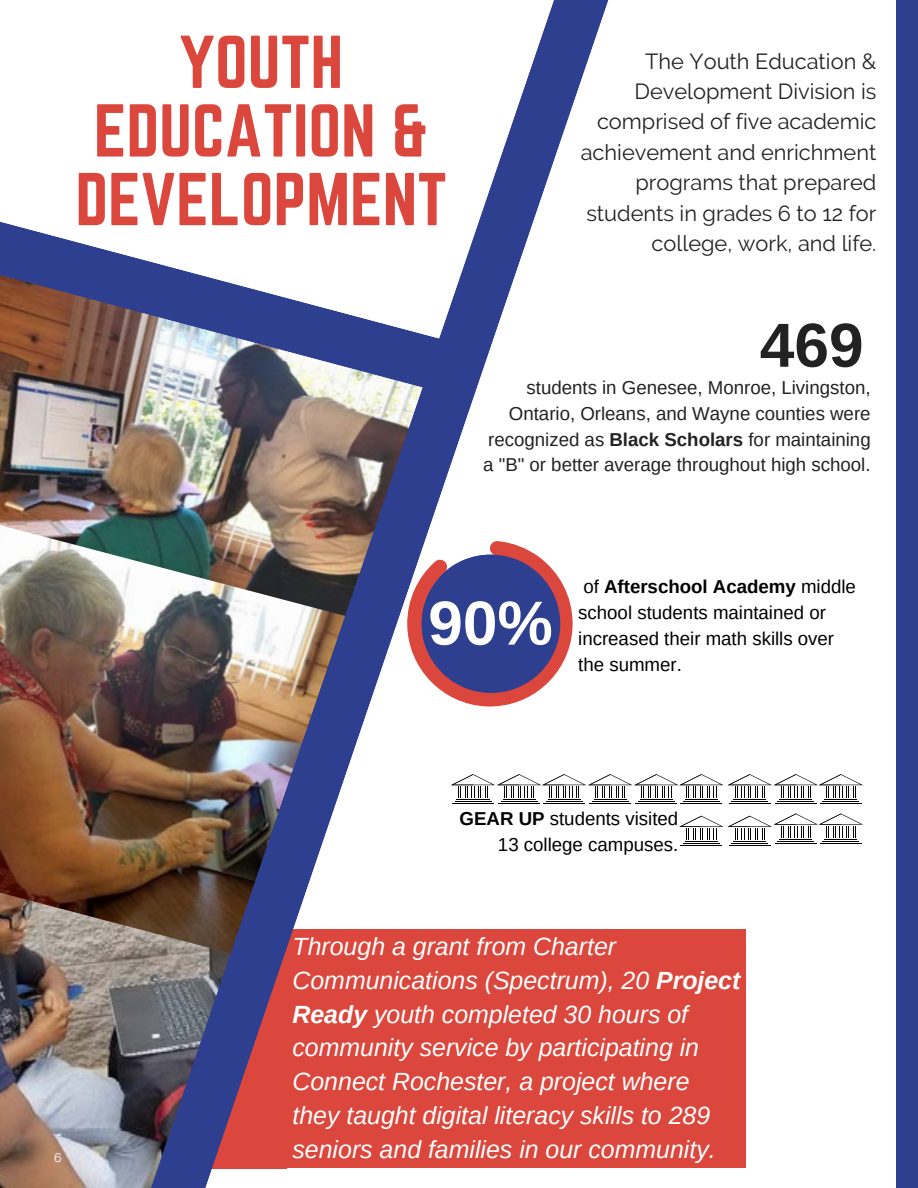
<style>
.page{position:relative;width:918px;height:1188px;background:#fff}
.page>*{position:absolute;margin:0;border:0;box-sizing:border-box;transform-origin:0 0}
.t1{font:65.4px/68.7px "Norwester";color:#db473c;text-align:center}
.t2{font:700 62.25px "Arimo";color:#222}
.t3{font:700 62.25px "Arimo";color:#fff}
.t4{font:italic 24.9px/33.8px "Arimo";color:#fff}
.t5{font:21.75px/30.3px "Raleway";color:#222;text-align:right}
.t6{font:18.75px/25.8px "Arimo";color:#222;text-align:right}
.t7{font:18.75px/25.8px "Arimo";color:#000}
.t8{font:12.45px "Raleway";color:#fff}
.s1{font-weight:700}
</style>
<div class="page">
<img style="left:0;top:399px;width:151px;height:126px">
<div style="left:897px;top:0;width:21px;height:1188px;background:#2e3f8f"></div>
<div style="left:120px;top:929px;width:626px;height:239px;background:#db473c"></div>
<img style="left:0;top:961px;width:151px;height:227px">
<img style="left:0;top:525px;width:151px;height:436px">
<svg style="left:0;top:222px;width:151px;height:177px;background:#766473"></svg>
<img style="left:151px;top:0;width:457px;height:1188px">
<svg style="left:407px;top:482px;width:166px;height:224px"></svg>
<svg style="left:451px;top:774px;width:412px;height:31px"></svg>
<svg style="left:679px;top:814px;width:184px;height:32px"></svg>
<h1 class="t1" style="left:75px;top:30px;width:373px">YOUTH<br>EDUCATION &amp;<br>DEVELOPMENT</h1>
<p class="t5" style="left:581px;top:46px;width:297px">The Youth Education &amp;<br>Development Division is comprised of five academic achievement and enrichment programs that prepared students in grades 6 to 12 for college, work, and life.</p>
<h2 class="t2" style="left:760px;top:302px;width:105px">469</h2>
<p class="t6" style="left:483px;top:374px;width:389px">students in Genesee, Monroe, Livingston, Ontario, Orleans, and Wayne counties were recognized as <span class="s1">Black Scholars</span> for maintaining a "B" or better average throughout high school.</p>
<h2 class="t3" style="left:428px;top:580px;width:126px">90%</h2>
<p class="t7" style="left:578px;top:573px;width:279px">of <span class="s1">Afterschool Academy</span> middle school students maintained or increased their math skills over the summer.</p>
<p class="t8" style="left:54px;top:1151px;width:9px">6</p>
<p class="t7" style="left:460px;top:805px;width:220px;text-align:right"><span class="s1">GEAR UP</span> students visited<br>13 college campuses.</p>
<p class="t4" style="left:292px;top:929px;width:449px">Through a grant from Charter Communications (Spectrum), 20 <span class="s1">Project Ready</span> youth completed 30 hours of community service by participating in Connect Rochester, a project where they taught digital literacy skills to 289 seniors and families in our community.</p>
</div>
